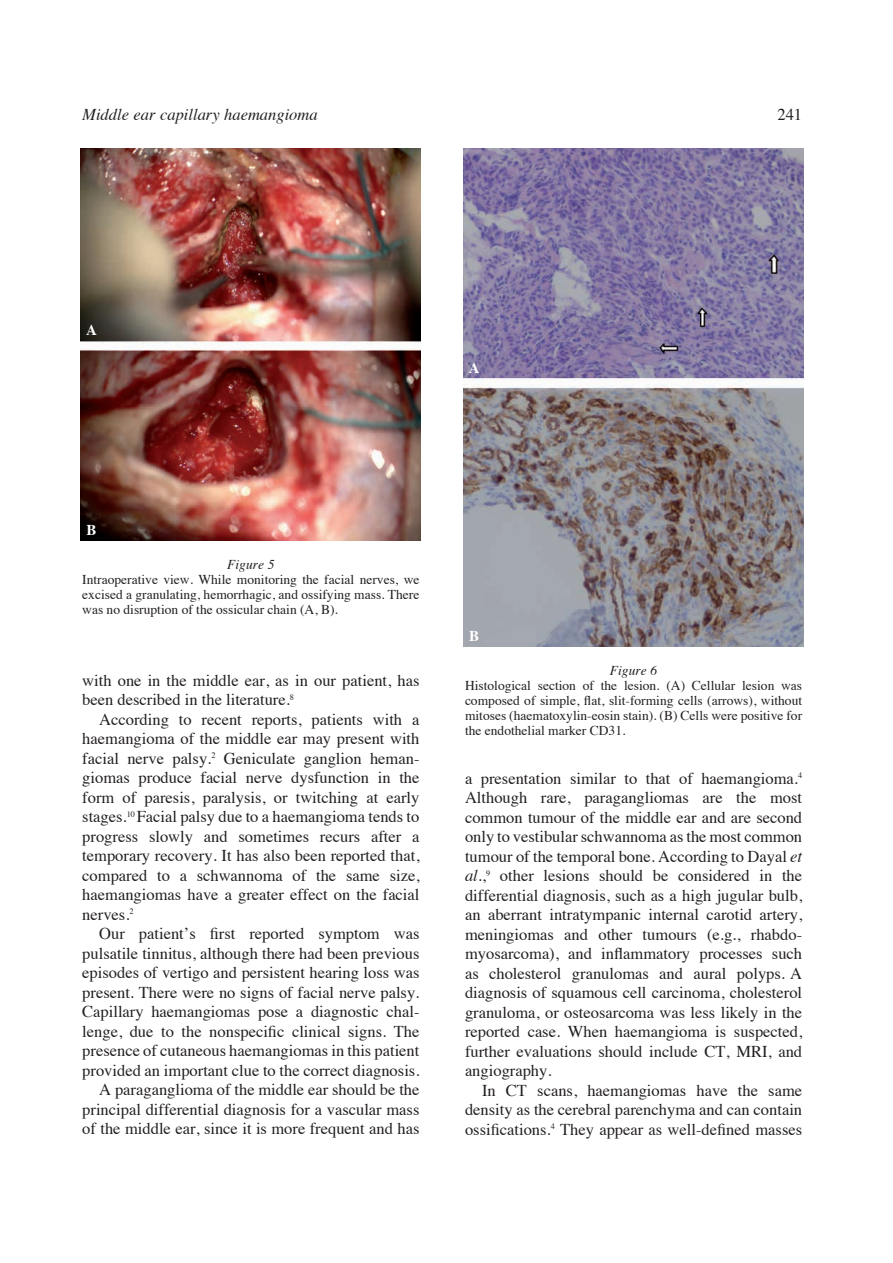
<style>
.page{position:relative;width:893px;height:1263px;background:#fff}
.page>*{position:absolute;margin:0;border:0;box-sizing:border-box;transform-origin:0 0}
.t1{font:16.5px/19.5px "Times";color:#231f20;text-align:justify}
.t2{font:italic 16.5px "Times";color:#231f20}
.t3{font:700 15px "Times";color:#fff}
.t4{font:13.5px/15px "Times";color:#231f20;text-align:justify}
.t5{font:italic 13.5px "Times";color:#231f20}
.s1{font-style:italic}
</style>
<div class="page">
<img style="left:81px;top:149px;width:340px;height:391px">
<img style="left:463px;top:149px;width:341px;height:497px">
<p class="t2" style="left:82px;top:100px;width:237px">Middle ear capillary haemangioma</p>
<p class="t1" style="left:777px;top:103px;width:26px">241</p>
<p class="t3" style="left:86px;top:316px;width:12px">A</p>
<p class="t3" style="left:469px;top:354px;width:12px">A</p>
<p class="t3" style="left:86px;top:516px;width:12px">B</p>
<p class="t5" style="left:227px;top:552px;width:49px">Figure 5</p>
<p class="t4" style="left:82px;top:570px;width:339px">Intraoperative view. While monitoring the facial nerves, we excised a granulating, hemorrhagic, and ossifying mass. There was no disruption of the ossicular chain (A, B).</p>
<p class="t1" style="left:82px;top:669px;width:339px">with one in the middle ear, as in our patient, has been described in the literature.<sup>8</sup></p>
<p class="t1" style="left:82px;top:708px;width:339px;text-indent:17px">According to recent reports, patients with a haemangioma of the middle ear may present with facial nerve palsy.<sup>2</sup> Geniculate ganglion heman&shy;giomas produce facial nerve dysfunction in the form of paresis, paralysis, or twitching at early stages.<sup>10</sup> Facial palsy due to a haemangioma tends to progress slowly and sometimes recurs after a temporary recovery. It has also been reported that, compared to a schwannoma of the same size, haemangiomas have a greater effect on the facial nerves.<sup>2</sup></p>
<p class="t1" style="left:82px;top:922px;width:339px;text-align:right">Our patient’s first reported symptom was pulsatile tinnitus, although there had been previous episodes of vertigo and persistent hearing loss was present. There were no signs of facial nerve palsy.<br>Capillary haemangiomas pose a diagnostic chal&shy;lenge, due to the nonspecific clinical signs. The presence of cutaneous haemangiomas in this patient provided an important clue to the correct diagnosis.<br>A paraganglioma of the middle ear should be the principal differential diagnosis for a vascular mass of the middle ear, since it is more frequent and has</p>
<p class="t3" style="left:469px;top:622px;width:12px">B</p>
<p class="t5" style="left:610px;top:659px;width:49px">Figure 6</p>
<p class="t4" style="left:465px;top:677px;width:339px">Histological section of the lesion. (A) Cellular lesion was composed of simple, flat, slit-forming cells (arrows), without mitoses (haematoxylin-eosin stain). (B) Cells were positive for the endothelial marker CD31.</p>
<p class="t1" style="left:465px;top:767px;width:339px">a presentation similar to that of haemangioma.<sup>4<br></sup>Although rare, paragangliomas are the most common tumour of the middle ear and are second only to vestibular schwannoma as the most common tumour of the temporal bone. According to Dayal <span class="s1">et al</span>.,<sup>9</sup> other lesions should be considered in the differential diagnosis, such as a high jugular bulb, an aberrant intratympanic internal carotid artery, meningiomas and other tumours (e.g., rhabdo&shy;myosarcoma), and inflammatory processes such as cholesterol granulomas and aural polyps. A diagnosis of squamous cell carcinoma, cholesterol granuloma, or osteosarcoma was less likely in the reported case. When haemangioma is suspected, further evaluations should include CT, MRI, and angiography.</p>
<p class="t1" style="left:465px;top:1079px;width:339px;text-indent:17px">In CT scans, haemangiomas have the same density as the cerebral parenchyma and can contain ossifications.<sup>4</sup> They appear as well-defined masses</p>
</div>
